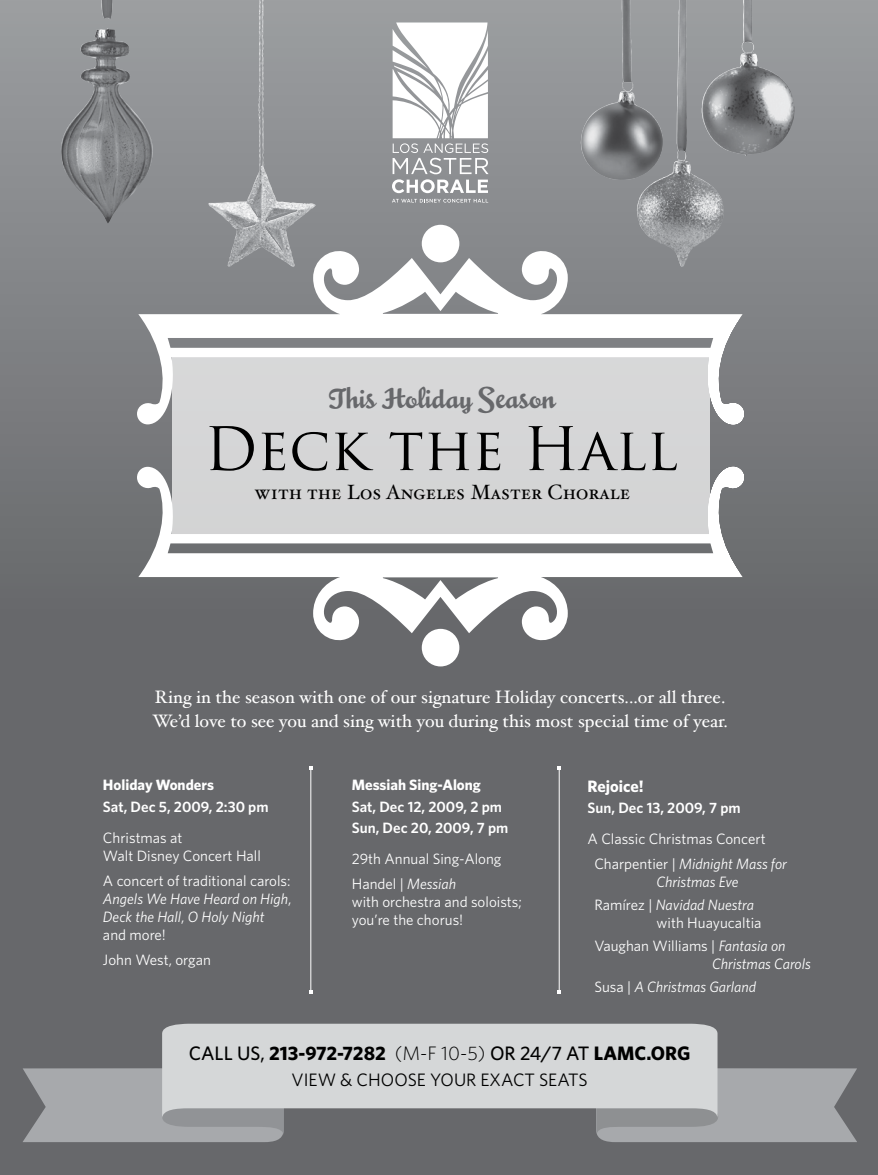
<style>
.page{position:relative;width:878px;height:1175px;background:#fff}
.page>*{position:absolute;margin:0;border:0;box-sizing:border-box;transform-origin:0 0}
.t1{font:58.35px "Trajan Pro";color:#000}
.t2{font:24.3px "Mousse Script";color:#67686b}
.t3{font:20.7px "Hoefler Txt Roman SC";color:#000}
.t4{font:700 19.5px "Whitney";color:#000}
.t5{font:18px/24px "Hoefler Text";color:#fff}
.t6{font:18px "Whitney";color:#000}
.t7{font:700 16.5px "Whitney";color:#fff}
.t8{font:15px/18px "Whitney";color:#fff}
.t9{font:italic 15px/18px "Whitney";color:#fff}
.t10{font:600 15px/21.3px "Whitney";color:#fff}
.t11{font:700 15px "Whitney";color:#fff}
.s1{font-style:normal}
.s2{font-style:italic}
.s3{font-weight:500}
.s4{font-weight:300}
</style>
<div class="page">
<div style="left:0;top:0;width:878px;height:1174px;background:linear-gradient(to bottom,#909295,#5a5b5e)"></div>
<svg style="left:23px;top:1068px;width:260px;height:74px;background:#a0a2a5"></svg>
<svg style="left:596px;top:1068px;width:260px;height:74px;background:#a0a2a5"></svg>
<svg style="left:162px;top:1023px;width:555px;height:95px;background:#cacccd"></svg>
<div style="left:172px;top:356px;width:537px;height:179px;background:#d5d6d7"></div>
<div style="left:422px;top:225px;width:37px;height:37px;background:#fff;border-radius:50%"></div>
<svg style="left:137px;top:249px;width:606px;height:175px"></svg>
<div style="left:422px;top:629px;width:37px;height:37px;background:#fff;border-radius:50%"></div>
<svg style="left:137px;top:467px;width:606px;height:175px"></svg>
<img style="left:259px;top:0;width:4px;height:166px">
<img style="left:636px;top:0;width:159px;height:267px">
<img style="left:60px;top:0;width:93px;height:224px">
<svg style="left:392px;top:199px;width:96px;height:3px"></svg>
<svg style="left:392px;top:22px;width:96px;height:171px"></svg>
<hr style="left:559px;top:768px;width:1px;height:224px;background:#fff">
<hr style="left:310px;top:768px;width:1px;height:224px;background:#fff">
<h2 class="t2" style="left:329px;top:377px;width:228px">This Holiday Season</h2>
<h1 class="t1" style="left:204px;top:412px;width:475px">Deck the Hall</h1>
<h3 class="t3" style="left:255px;top:479px;width:377px">with the Los Angeles Master Chorale</h3>
<p class="t5" style="left:152px;top:684px;width:577px">Ring in the season with one of our signature Holiday concerts...or all three.<br>We’d love to see you and sing with you during this most special time of year.</p>
<p class="t11" style="left:103px;top:775px;width:112px">Holiday Wonders</p>
<p class="t10" style="left:103px;top:795px;width:167px">Sat, Dec 5, 2009, 2:30 pm</p>
<p class="t8" style="left:103px;top:828px;width:159px">Christmas at<br>Walt Disney Concert Hall</p>
<p class="t9" style="left:103px;top:871px;width:190px"><span class="s1">A concert of traditional carols:<br></span>Angels We Have Heard on High<span class="s1">,<br></span>Deck the Hall<span class="s1">,</span> O Holy Night<br><span class="s1">and more!</span></p>
<p class="t8" style="left:103px;top:950px;width:109px">John West, organ</p>
<p class="t11" style="left:352px;top:775px;width:131px">Messiah Sing-Along</p>
<p class="t10" style="left:352px;top:795px;width:158px">Sat, Dec 12, 2009, 2 pm<br>Sun, Dec 20, 2009, 7 pm</p>
<p class="t8" style="left:352px;top:846px;width:151px;line-height:24.8px">29th Annual Sing-Along<br>Handel | <span class="s2">Messiah</span></p>
<p class="t8" style="left:352px;top:892px;width:171px">with orchestra and soloists; you’re the chorus!</p>
<p class="t7" style="left:587px;top:774px;width:58px">Rejoice!</p>
<p class="t10" style="left:587px;top:796px;width:155px">Sun, Dec 13, 2009, 7 pm</p>
<p class="t8" style="left:594px;top:826px;width:194px;line-height:24.8px;text-indent:-7px">A Classic Christmas Concert<br>Charpentier | <span class="s2">Midnight Mass for</span></p>
<p class="t9" style="left:594px;top:870px;width:161px;line-height:22.8px;text-indent:62px">Christmas Eve<br><span class="s1">Ramírez |</span> Navidad Nuestra</p>
<p class="t8" style="left:594px;top:911px;width:193px;line-height:22.8px;text-indent:62px">with Huayucaltia<br>Vaughan Williams | <span class="s2">Fantasia on</span></p>
<p class="t9" style="left:594px;top:951px;width:218px;line-height:22.8px;text-indent:118px">Christmas Carols<br><span class="s1">Susa |</span> A Christmas Garland</p>
<h3 class="t4" style="left:189px;top:1039px;width:503px"><span class="s3">CALL US,</span> 213-972-7282 <span class="s4">(M-F 10-5)</span> <span class="s3">OR 24/7 AT</span> lamc.org</h3>
<p class="t6" style="left:291px;top:1068px;width:295px">View &amp; Ch oose your exact seats</p>
</div>
